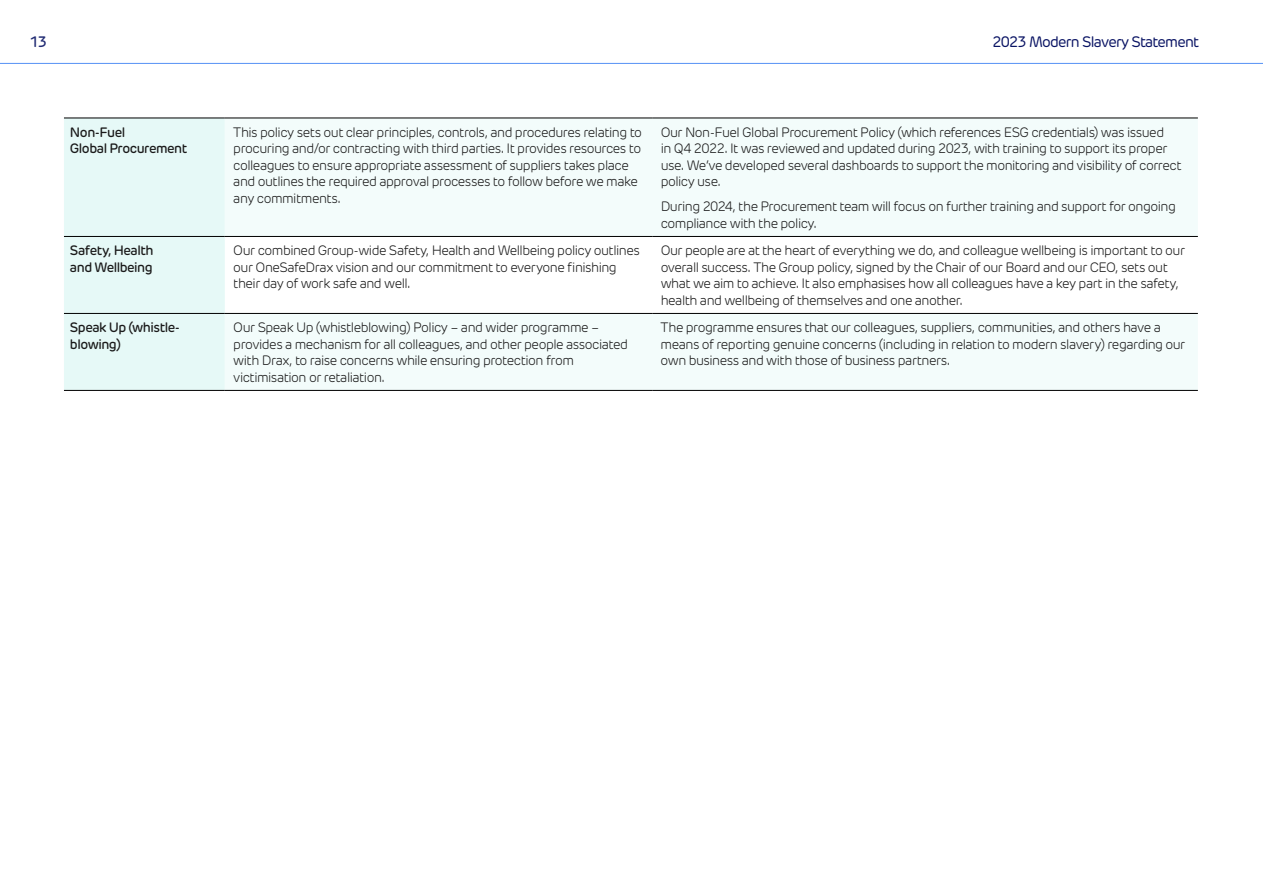
<style>
.page{position:relative;width:1263px;height:893px;background:#fff}
.page>*{position:absolute;margin:0;border:0;box-sizing:border-box;transform-origin:0 0}
.t1{font:15px "New Rubrik";letter-spacing:-.05em;color:#0a1464}
.t2{font:500 15px "New Rubrik";color:#222c74}
.t3{font:300 13.5px/16.5px "New Rubrik";letter-spacing:-.035em;color:#1a1a1a}
.t4{font:500 13.5px/16.5px "New Rubrik";letter-spacing:-.035em;color:#1a1a1a}
</style>
<div class="page">
<hr style="left:0;top:63px;width:1263px;height:1px;background:#5591f5">
<div style="left:64px;top:119px;width:161px;height:271px;background:#e6f9f7"></div>
<svg style="left:225px;top:119px;width:973px;height:271px;fill:#f3fcfb"></svg>
<hr style="left:64px;top:118px;width:161px;height:1px;background:#000">
<hr style="left:64px;top:236px;width:161px;height:1px;background:#000">
<hr style="left:64px;top:313px;width:161px;height:1px;background:#000">
<hr style="left:64px;top:390px;width:161px;height:1px;background:#000">
<hr style="left:225px;top:118px;width:427px;height:1px;background:#000">
<hr style="left:652px;top:118px;width:546px;height:1px;background:#000">
<hr style="left:225px;top:236px;width:427px;height:1px;background:#000">
<hr style="left:652px;top:236px;width:546px;height:1px;background:#000">
<hr style="left:225px;top:313px;width:427px;height:1px;background:#000">
<hr style="left:652px;top:313px;width:546px;height:1px;background:#000">
<hr style="left:225px;top:390px;width:427px;height:1px;background:#000">
<hr style="left:652px;top:390px;width:546px;height:1px;background:#000">
<p class="t2" style="left:29px;top:32px;width:19px">13</p>
<p class="t1" style="left:992px;top:32px;width:208px">2023 Modern Slavery Statement</p>
<p class="t4" style="left:70px;top:124px;width:119px">Non-Fuel<br>Global Procurement</p>
<p class="t3" style="left:233px;top:124px;width:410px">This policy sets out clear principles, controls, and procedures relating to procuring and/or contracting with third parties. It provides resources to colleagues to ensure appropriate assessment of suppliers takes place and outlines the required approval processes to follow before we make any commitments.</p>
<p class="t3" style="left:661px;top:124px;width:522px">Our Non-Fuel Global Procurement Policy (which references ESG credentials) was issued<br>in Q4 2022. It was reviewed and updated during 2023, with training to support its proper use. We’ve developed several dashboards to support the monitoring and visibility of correct policy use.</p>
<p class="t3" style="left:661px;top:198px;width:517px">During 2024, the Procurement team will focus on further training and support for ongoing compliance with the policy.</p>
<p class="t4" style="left:70px;top:242px;width:85px">Safety, Health and Wellbeing</p>
<p class="t3" style="left:233px;top:242px;width:408px">Our combined Group-wide Safety, Health and Wellbeing policy outlines our OneSafeDrax vision and our commitment to everyone finishing their day of work safe and well.</p>
<p class="t3" style="left:661px;top:242px;width:526px">Our people are at the heart of everything we do, and colleague wellbeing is important to our overall success. The Group policy, signed by the Chair of our Board and our CEO, sets out what we aim to achieve. It also emphasises how all colleagues have a key part in the safety, health and wellbeing of themselves and one another.</p>
<p class="t4" style="left:70px;top:319px;width:112px">Speak Up (whistle&shy;blowing)</p>
<p class="t3" style="left:233px;top:319px;width:396px">Our Speak Up (whistleblowing) Policy – and wider programme – provides a mechanism for all colleagues, and other people associated with Drax, to raise concerns while ensuring protection from victimisation or retaliation.</p>
<p class="t3" style="left:661px;top:319px;width:526px">The programme ensures that our colleagues, suppliers, communities, and others have a means of reporting genuine concerns (including in relation to modern slavery) regarding our own business and with those of business partners.</p>
</div>
